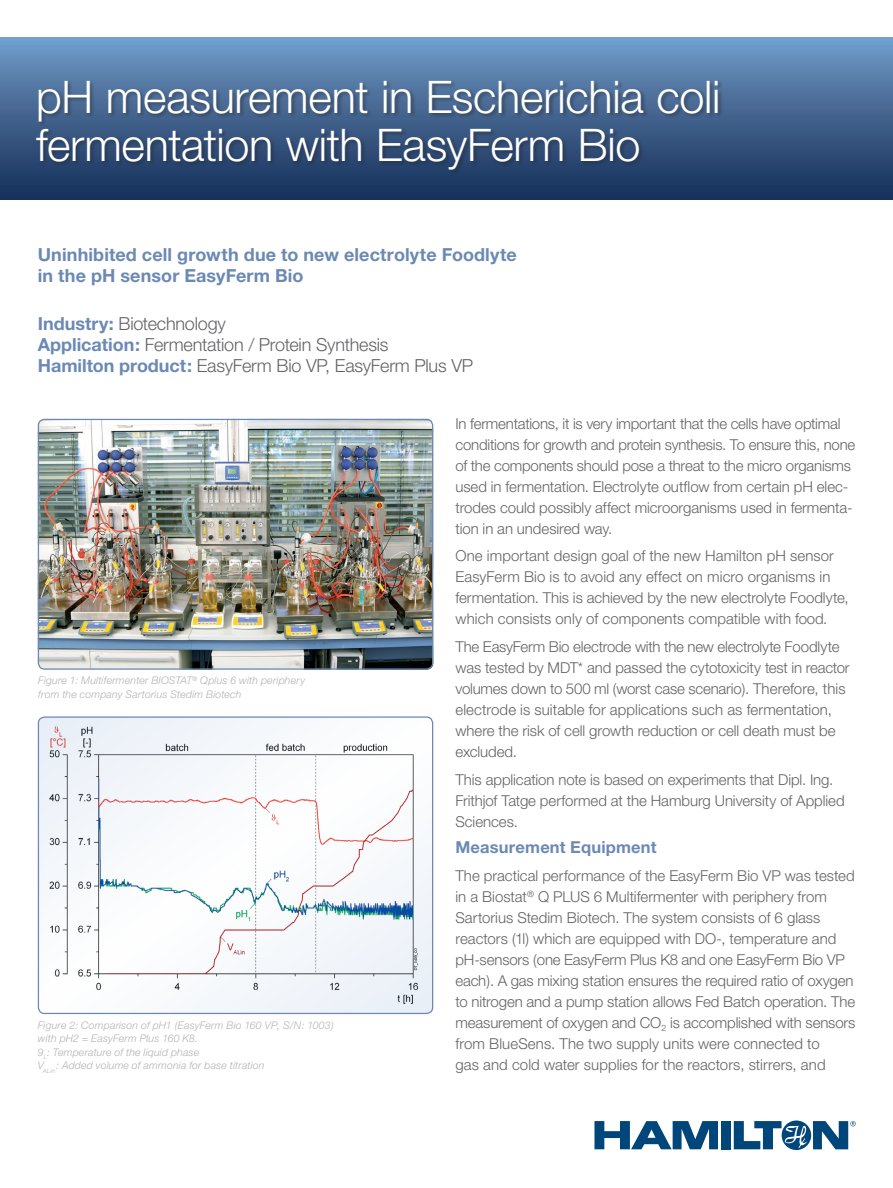
<style>
.page{position:relative;width:893px;height:1188px;background:#fff}
.page>*{position:absolute;margin:0;border:0;box-sizing:border-box;transform-origin:0 0}
.t1{font:300 45px/48px "Helvetica Neue";letter-spacing:-.005em;color:#fff}
.t2{font:300 18px/21px "Helvetica Neue";letter-spacing:-.01em;color:#636366}
.t3{font:700 18px/21px "Helvetica Neue";letter-spacing:.005em;color:#6b89b4}
.t4{font:700 16.5px "Helvetica Neue";letter-spacing:.01em;color:#6b89b4}
.t5{font:300 15px/21px "Helvetica Neue";letter-spacing:-.005em;color:#636366}
.t6{font:italic 300 10.5px/13.5px "Helvetica Neue";letter-spacing:.015em;color:#b2b3b7}
.s1{font-weight:700;color:#6b89b4}
</style>
<div class="page">
<img style="left:38px;top:419px;width:395px;height:251px">
<div style="left:38px;top:419px;width:395px;height:251px;border:1px solid #6b89b4;border-radius:6px"></div>
<div style="left:38px;top:717px;width:395px;height:296px;background:#f3f6fb;border-radius:6px"></div>
<img style="left:40px;top:724px;width:391px;height:280px">
<div style="left:38px;top:716px;width:395px;height:298px;border:1px solid #6b89b4;border-radius:6px"></div>
<svg style="left:0;top:38px;width:893px;height:162px;background:#456995"></svg>
<div style="left:35px;top:79px;width:689px;height:96px;background:#231f20;opacity:.46"></div>
<div style="left:721px;top:1121px;width:10px;height:28px;background:#01467a"></div>
<svg style="left:594px;top:1121px;width:124px;height:28px"></svg>
<svg style="left:734px;top:1121px;width:122px;height:29px"></svg>
<h1 class="t1" style="left:36px;top:72px;width:686px">pH measurement in Escherichia coli fermentation with EasyFerm Bio</h1>
<p class="t3" style="left:38px;top:243px;width:480px">Uninhibited cell growth due to new electrolyte Foodlyte in the pH sensor EasyFerm Bio</p>
<p class="t2" style="left:38px;top:313px;width:437px"><span class="s1">Industry:</span> Biotechnology<br><span class="s1">Application:</span> Fermentation / Protein Synthesis<br><span class="s1">Hamilton product:</span> EasyFerm Bio VP, EasyFerm Plus VP</p>
<p class="t6" style="left:38px;top:674px;width:268px">Figure 1: Multifermenter BIOSTAT<sup>®</sup> Qplus 6 with periphery from the company Sartorius Stedim Biotech</p>
<p class="t6" style="left:38px;top:1018px;width:298px">Figure 2: Comparison of pH1 (EasyFerm Bio 160 VP, S/N: 1003) with pH2 = EasyFerm Plus 160 K8.<br>9<sub>L</sub>: Temperature of the liquid phase<br>V<sub>ALin</sub> : Added volume of ammonia for base titration</p>
<p class="t5" style="left:455px;top:412px;width:401px">In fermentations, it is very important that the cells have optimal conditions for growth and protein synthesis. To ensure this, none of the components should pose a threat to the micro organisms used in fermentation. Electrolyte outflow from certain pH elec&shy;trodes could possibly affect microorganisms used in fermenta&shy;tion in an undesired way.</p>
<p class="t5" style="left:455px;top:545px;width:395px">One important design goal of the new Hamilton pH sensor EasyFerm Bio is to avoid any effect on micro organisms in fermentation. This is achieved by the new electrolyte Foodlyte, which consists only of components compatible with food.</p>
<p class="t5" style="left:455px;top:636px;width:396px">The EasyFerm Bio electrode with the new electrolyte Foodlyte was tested by MDT* and passed the cytotoxicity test in reactor volumes down to 500 ml (worst case scenario). Therefore, this electrode is suitable for applications such as fermentation, where the risk of cell growth reduction or cell death must be excluded.</p>
<p class="t5" style="left:455px;top:769px;width:391px">This application note is based on experiments that Dipl. Ing.<br>Frithjof Tatge performed at the Hamburg University of Applied<br>Sciences.</p>
<p class="t4" style="left:455px;top:837px;width:203px">Measurement Equipment</p>
<p class="t5" style="left:455px;top:865px;width:401px">The practical performance of the EasyFerm Bio VP was tested in a Biostat<sup>®</sup> Q PLUS 6 Multifermenter with periphery from Sartorius Stedim Biotech. The system consists of 6 glass reactors (1l) which are equipped with DO-, temperature and pH-sensors (one EasyFerm Plus K8 and one EasyFerm Bio VP each). A gas mixing station ensures the required ratio of oxygen to nitrogen and a pump station allows Fed Batch operation. The measurement of oxygen and CO<sub>2</sub> is accomplished with sensors from BlueSens. The two supply units were connected to<br>gas and cold water supplies for the reactors, stirrers, and</p>
</div>
